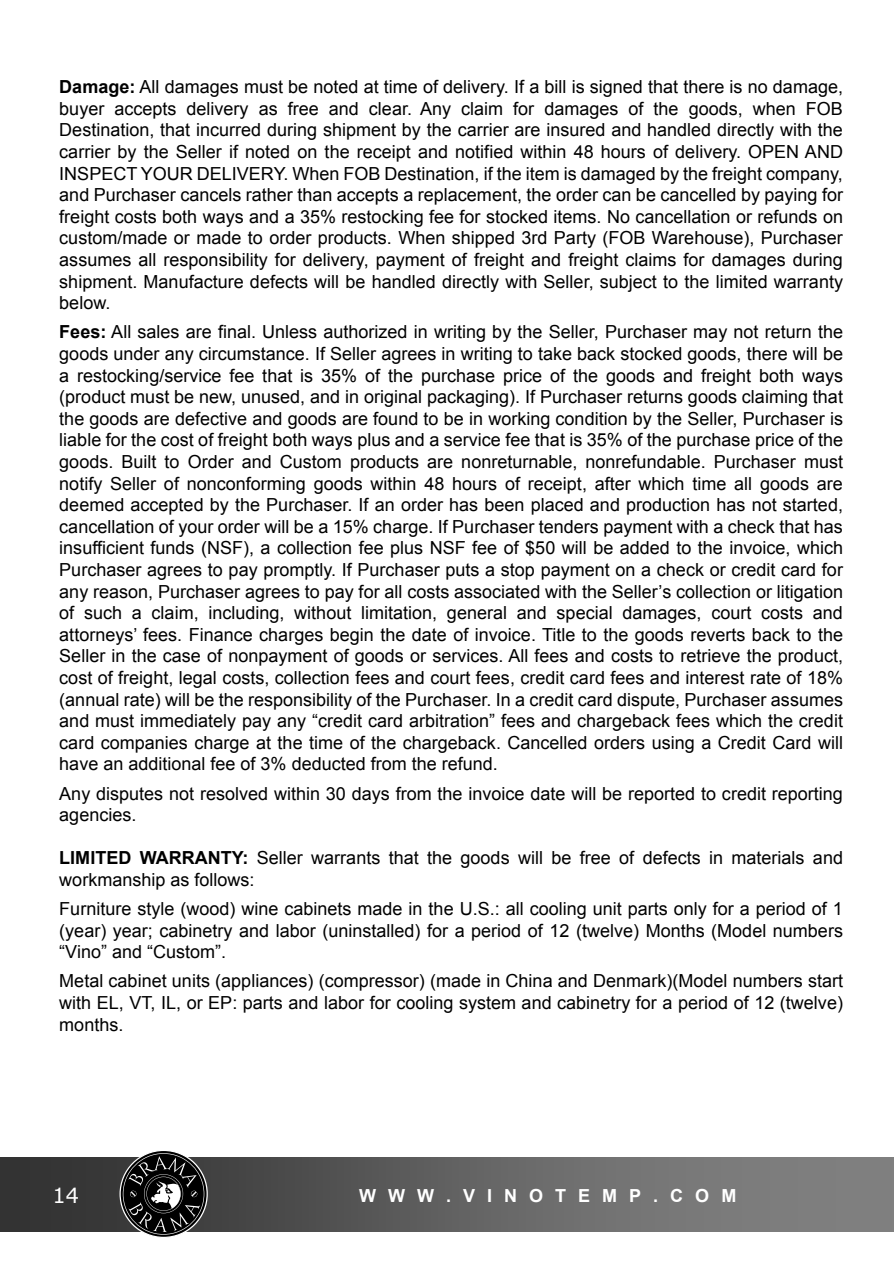
<style>
.page{position:relative;width:894px;height:1263px;background:#fff}
.page>*{position:absolute;margin:0;border:0;box-sizing:border-box;transform-origin:0 0}
.t1{font:20.85px "Verdana";color:#fff}
.t2{font:18px/21.6px "Arial";color:#000;text-align:justify}
.t3{font:700 18px "Arial";letter-spacing:.665em;color:#fff}
.s1{font-weight:700}
</style>
<div class="page">
<img style="left:0;top:1157px;width:892px;height:74px">
<svg style="left:119px;top:1151px;width:89px;height:87px"></svg>
<p class="t2" style="left:59px;top:76px;width:785px"><span class="s1">Damage:</span> All damages must be noted at time of delivery. If a bill is signed that there is no damage, buyer accepts delivery as free and clear. Any claim for damages of the goods, when FOB Destination, that incurred during shipment by the carrier are insured and handled directly with the carrier by the Seller if noted on the receipt and notified within 48 hours of delivery. OPEN AND INSPECT YOUR DELIVERY. When FOB Destination, if the item is damaged by the freight company, and Purchaser cancels rather than accepts a replacement, the order can be cancelled by paying for freight costs both ways and a 35% restocking fee for stocked items. No cancellation or refunds on custom/made or made to order products. When shipped 3rd Party (FOB Warehouse), Purchaser assumes all responsibility for delivery, payment of freight and freight claims for damages during shipment. Manufacture defects will be handled directly with Seller, subject to the limited warranty below.</p>
<p class="t2" style="left:59px;top:321px;width:785px"><span class="s1">Fees:</span> All sales are final. Unless authorized in writing by the Seller, Purchaser may not return the goods under any circumstance. If Seller agrees in writing to take back stocked goods, there will be a restocking/service fee that is 35% of the purchase price of the goods and freight both ways (product must be new, unused, and in original packaging). If Purchaser returns goods claiming that the goods are defective and goods are found to be in working condition by the Seller, Purchaser is liable for the cost of freight both ways plus and a service fee that is 35% of the purchase price of the goods. Built to Order and Custom products are nonreturnable, nonrefundable. Purchaser must notify Seller of nonconforming goods within 48 hours of receipt, after which time all goods are deemed accepted by the Purchaser. If an order has been placed and production has not started, cancellation of your order will be a 15% charge. If Purchaser tenders payment with a check that has insufficient funds (NSF), a collection fee plus NSF fee of $50 will be added to the invoice, which Purchaser agrees to pay promptly. If Purchaser puts a stop payment on a check or credit card for any reason, Purchaser agrees to pay for all costs associated with the Seller’s collection or litigation of such a claim, including, without limitation, general and special damages, court costs and attorneys’ fees. Finance charges begin the date of invoice. Title to the goods reverts back to the Seller in the case of nonpayment of goods or services. All fees and costs to retrieve the product, cost of freight, legal costs, collection fees and court fees, credit card fees and interest rate of 18% (annual rate) will be the responsibility of the Purchaser. In a credit card dispute, Purchaser assumes and must immediately pay any “credit card arbitration” fees and chargeback fees which the credit card companies charge at the time of the chargeback. Cancelled orders using a Credit Card will have an additional fee of 3% deducted from the refund.</p>
<p class="t2" style="left:59px;top:782px;width:784px">Any disputes not resolved within 30 days from the invoice date will be reported to credit reporting agencies.</p>
<p class="t2" style="left:59px;top:847px;width:784px"><span class="s1">LIMITED WARRANTY:</span> Seller warrants that the goods will be free of defects in materials and workmanship as follows:</p>
<p class="t2" style="left:59px;top:898px;width:784px">Furniture style (wood) wine cabinets made in the U.S.: all cooling unit parts only for a period of 1 (year) year; cabinetry and labor (uninstalled) for a period of 12 (twelve) Months (Model numbers “Vino” and “Custom”.</p>
<p class="t2" style="left:59px;top:970px;width:785px">Metal cabinet units (appliances) (compressor) (made in China and Denmark)(Model numbers start with EL, VT, IL, or EP: parts and labor for cooling system and cabinetry for a period of 12 (twelve) months.</p>
<p class="t1" style="left:53px;top:1182px;width:28px">14</p>
<p class="t3" style="left:359px;top:1184px;width:378px">WWW.VINOTEMP.COM</p>
</div>
